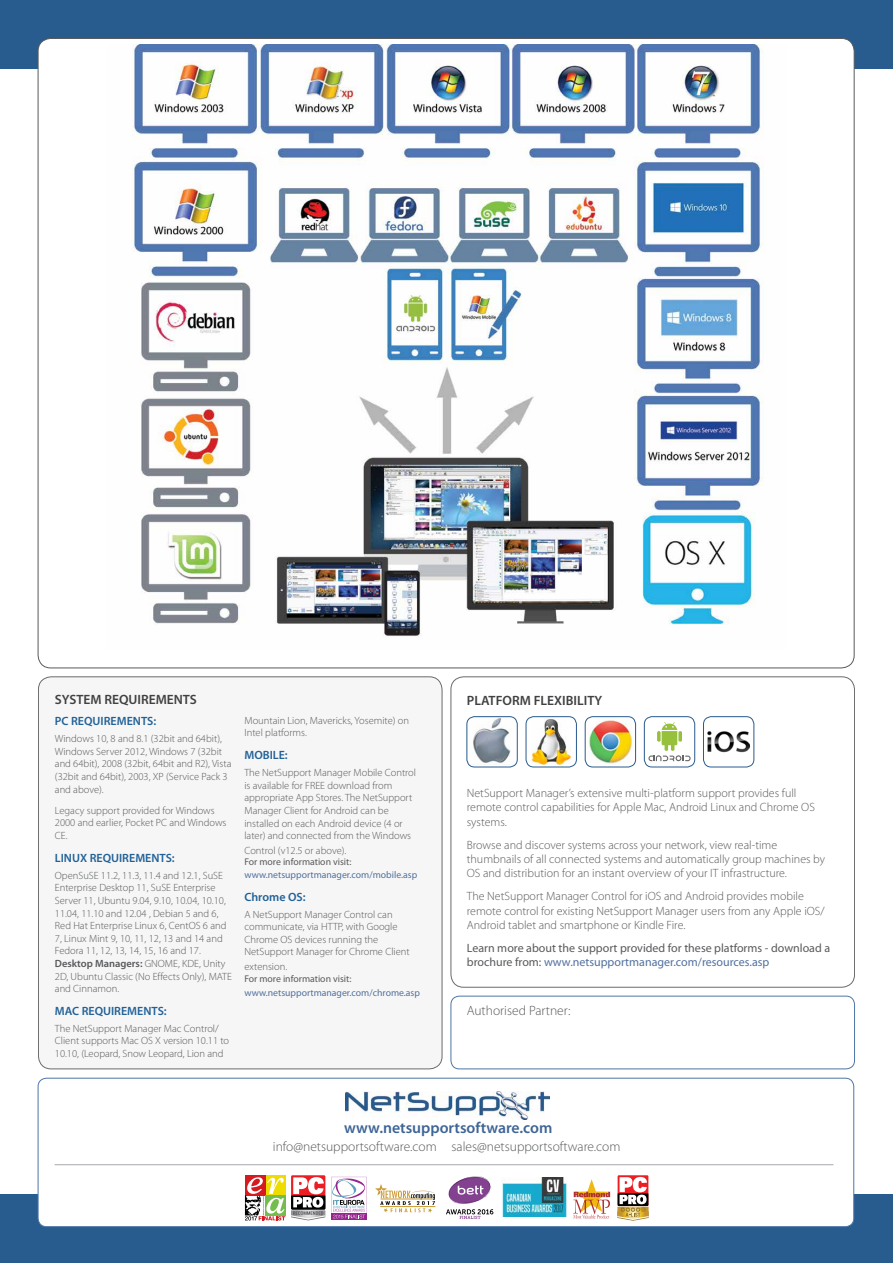
<style>
.page{position:relative;width:893px;height:1263px;background:#fff}
.page>*{position:absolute;margin:0;border:0;box-sizing:border-box;transform-origin:0 0}
.t1{font:600 15.75px "Myriad Pro";color:#3e6596}
.t2{font:300 13.5px "Myriad Pro";color:#58595b}
.t3{font:600 13.5px "Myriad Pro";color:#414042}
.t4{font:300 12px/14.4px "Myriad Pro";color:#58595b}
.t5{font:12px/14.4px "Myriad Pro";color:#58595b}
.t6{font:600 12px "Myriad Pro";color:#216197}
.t7{font:300 10.5px/12.6px "Myriad Pro";color:#58595b}
.t8{font:9.75px "Myriad Pro";color:#51709e}
.t9{font:9.75px "Myriad Pro";color:#58595b}
.s1{font-weight:600}
.s2{color:#51709e}
</style>
<div class="page">
<div style="left:0;top:1195px;width:893px;height:68px;background:#285b8e"></div>
<div style="left:0;top:0;width:893px;height:68px;background:#285b8e"></div>
<div style="left:38px;top:1078px;width:816px;height:149px;background:#fff;border-radius:9px"></div>
<div style="left:38px;top:1078px;width:816px;height:149px;border:1px solid #4d76a8;border-radius:9px"></div>
<img style="left:346px;top:1091px;width:203px;height:28px">
<div style="left:451px;top:996px;width:404px;height:73px;border:1px solid #4d76a8;border-radius:9px"></div>
<div style="left:38px;top:677px;width:404px;height:392px;background:#f6f6f6;border-radius:13px"></div>
<div style="left:38px;top:38px;width:816px;height:630px;background:#fff;border-radius:13px"></div>
<img style="left:132px;top:45px;width:632px;height:592px">
<div style="left:451px;top:677px;width:404px;height:310px;border:1px solid #58595b;border-radius:13px"></div>
<img style="left:467px;top:717px;width:50px;height:48px">
<div style="left:467px;top:716px;width:51px;height:51px;border:1px solid #285b8e;border-radius:8px"></div>
<img style="left:532px;top:719px;width:39px;height:45px">
<div style="left:526px;top:716px;width:51px;height:51px;border:1px solid #285b8e;border-radius:8px"></div>
<img style="left:588px;top:720px;width:44px;height:44px">
<div style="left:585px;top:716px;width:51px;height:51px;border:1px solid #285b8e;border-radius:8px"></div>
<img style="left:708px;top:731px;width:41px;height:22px">
<div style="left:703px;top:716px;width:51px;height:51px;border:1px solid #285b8e;border-radius:8px"></div>
<svg style="left:648px;top:722px;width:43px;height:39px"></svg>
<div style="left:644px;top:716px;width:51px;height:51px;border:1px solid #285b8e;border-radius:8px"></div>
<hr style="left:55px;top:1164px;width:778px;height:1px;background:#a7a9ac">
<svg style="left:375px;top:1184px;width:60px;height:29px"></svg>
<svg style="left:573px;top:1179px;width:37px;height:39px"></svg>
<img style="left:502px;top:1177px;width:66px;height:40px">
<svg style="left:446px;top:1176px;width:47px;height:43px"></svg>
<div style="left:291px;top:1175px;width:34px;height:34px;background:#ed1d24"></div>
<div style="left:618px;top:1175px;width:30px;height:31px;background:#ed1d24"></div>
<svg style="left:617px;top:1177px;width:32px;height:44px"></svg>
<div style="left:265px;top:1175px;width:20px;height:20px;background:#eedc00"></div>
<div style="left:245px;top:1175px;width:20px;height:20px;background:#d71920"></div>
<svg style="left:245px;top:1177px;width:122px;height:43px"></svg>
<p class="t3" style="left:55px;top:691px;width:144px">SYSTEM REQUIREMENTS</p>
<p class="t6" style="left:55px;top:714px;width:103px">PC REQUIREMENTS:</p>
<p class="t7" style="left:55px;top:732px;width:178px">Windows 10, 8 and 8.1 (32bit and 64bit), Windows Server 2012, Windows 7 (32bit and 64bit), 2008 (32bit, 64bit and R2), Vista (32bit and 64bit), 2003, XP (Service Pack 3 and above).</p>
<p class="t7" style="left:55px;top:804px;width:173px">Legacy support provided for Windows<br>2000 and earlier, Pocket PC and Windows<br>CE.</p>
<p class="t6" style="left:55px;top:850px;width:121px">LINUX REQUIREMENTS:</p>
<p class="t7" style="left:55px;top:869px;width:179px">OpenSuSE 11.2, 11.3, 11.4 and 12.1, SuSE Enterprise Desktop 11, SuSE Enterprise Server 11, Ubuntu 9.04, 9.10, 10.04, 10.10, 11.04, 11.10 and 12.04 , Debian 5 and 6, Red Hat Enterprise Linux 6, CentOS 6 and 7, Linux Mint 9, 10, 11, 12, 13 and 14 and Fedora 11, 12, 13, 14, 15, 16 and 17.<br><span class="s1">Desktop Managers:</span> GNOME, KDE, Unity 2D, Ubuntu Classic (No Effects Only), MATE and Cinnamon.</p>
<p class="t6" style="left:55px;top:1003px;width:113px">MAC REQUIREMENTS:</p>
<p class="t7" style="left:55px;top:1022px;width:176px">The NetSupport Manager Mac Control/<br>Client supports Mac OS X version 10.11 to<br>10.10, (Leopard, Snow Leopard, Lion and</p>
<p class="t7" style="left:244px;top:714px;width:166px">Mountain Lion, Mavericks, Yosemite) on<br>Intel platforms.</p>
<p class="t6" style="left:244px;top:748px;width:45px">MOBILE:</p>
<p class="t7" style="left:244px;top:766px;width:173px">The NetSupport Manager Mobile Control is available for FREE download from appropriate App Stores. The NetSupport Manager Client for Android can be installed on each Android device (4 or later) and connected from the Windows</p>
<p class="t7" style="left:244px;top:844px;width:103px">Control (v12.5 or above).</p>
<p class="t9" style="left:244px;top:856px;width:109px">For more information visit:</p>
<p class="t8" style="left:244px;top:868px;width:174px">www.netsupportmanager.com/mobile.asp</p>
<p class="t6" style="left:244px;top:889px;width:63px">Chrome OS:</p>
<p class="t7" style="left:244px;top:908px;width:167px">A NetSupport Manager Control can communicate, via HTTP, with Google Chrome OS devices running the NetSupport Manager for Chrome Client</p>
<p class="t7" style="left:244px;top:960px;width:44px">extension.</p>
<p class="t9" style="left:244px;top:972px;width:109px">For more information visit:</p>
<p class="t8" style="left:244px;top:987px;width:177px">www.netsupportmanager.com/chrome.asp</p>
<p class="t3" style="left:467px;top:692px;width:137px">PLATFORM FLEXIBILITY</p>
<p class="t4" style="left:467px;top:785px;width:350px">NetSupport Manager’s extensive multi-platform support provides full remote control capabilities for Apple Mac, Android Linux and Chrome OS systems.</p>
<p class="t4" style="left:467px;top:837px;width:360px">Browse and discover systems across your network, view real-time thumbnails of all connected systems and automatically group machines by<br>OS and distribution for an instant overview of your IT infrastructure.</p>
<p class="t4" style="left:467px;top:889px;width:359px">The NetSupport Manager Control for iOS and Android provides mobile remote control for existing NetSupport Manager users from any Apple iOS/<br>Android tablet and smartphone or Kindle Fire.</p>
<p class="t5" style="left:467px;top:940px;width:365px">Learn more about the support provided for these platforms - download a brochure from: <span class="s2">www.netsupportmanager.com/resources.asp</span></p>
<p class="t2" style="left:467px;top:1002px;width:105px">Authorised Partner:</p>
<h1 class="t1" style="left:344px;top:1117px;width:210px">www.netsupportsoftware.com</h1>
<p class="t2" style="left:273px;top:1138px;width:349px">info@netsupportsoftware.com sales@netsupportsoftware.com</p>
</div>
